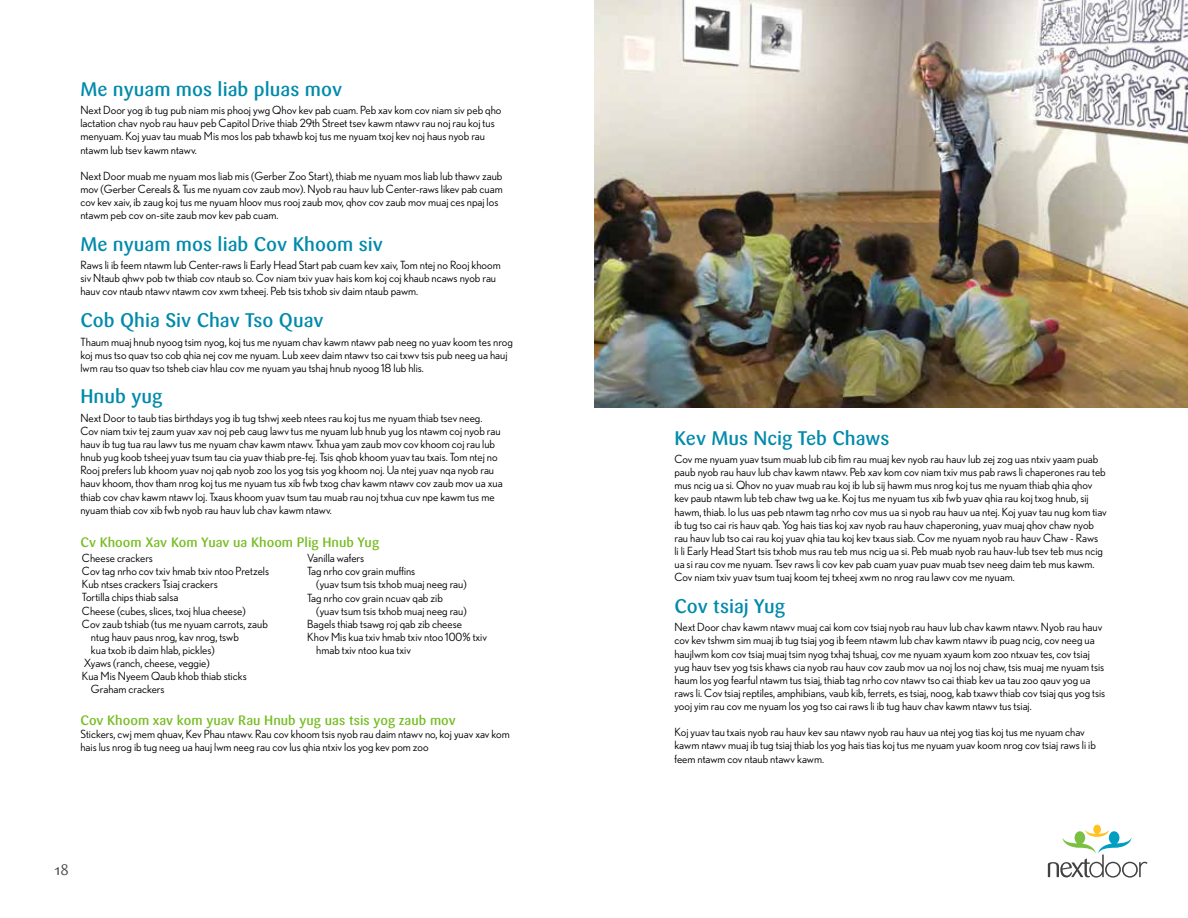
<style>
.page{position:relative;width:1188px;height:918px;background:#fff}
.page>*{position:absolute;margin:0;border:0;box-sizing:border-box;transform-origin:0 0}
.t1{font:500 19.5px "Sari OT";color:#008aab}
.t2{font:15px "Sari OT";color:#414042}
.t3{font:500 13.5px "Sari OT";color:#76bc21}
.t4{font:11.25px/13.2px "Nobel";color:#000}
</style>
<div class="page">
<svg style="left:1048px;top:825px;width:100px;height:53px"></svg>
<img style="left:594px;top:0;width:594px;height:407px">
<h1 class="t1" style="left:80px;top:76px;width:263px">Me nyuam mos liab pluas mov</h1>
<p class="t4" style="left:80px;top:103px;width:422px">Next Door yog ib tug pub niam mis phooj ywg Qhov kev pab cuam. Peb xav kom cov niam siv peb qho lactation chav nyob rau hauv peb Capitol Drive thiab 29th Street tsev kawm ntawv rau noj rau koj tus menyuam. Koj yuav tau muab Mis mos los pab txhawb koj tus me nyuam txoj kev noj haus nyob rau ntawm lub tsev kawm ntawv.</p>
<p class="t4" style="left:80px;top:169px;width:424px">Next Door muab me nyuam mos liab mis (Gerber Zoo Start), thiab me nyuam mos liab lub thawv zaub mov (Gerber Cereals &amp; Tus me nyuam cov zaub mov). Nyob rau hauv lub Center-raws likev pab cuam cov kev xaiv, ib zaug koj tus me nyuam hloov mus rooj zaub mov, qhov cov zaub mov muaj ces npaj los ntawm peb cov on-site zaub mov kev pab cuam.</p>
<h1 class="t1" style="left:80px;top:231px;width:304px">Me nyuam mos liab Cov Khoom siv</h1>
<p class="t4" style="left:80px;top:258px;width:422px">Raws li ib feem ntawm lub Center-raws li Early Head Start pab cuam kev xaiv, Tom ntej no Rooj khoom siv Ntaub qhwv pob tw thiab cov ntaub so. Cov niam txiv yuav hais kom koj coj khaub ncaws nyob rau hauv cov ntaub ntawv ntawm cov xwm txheej. Peb tsis txhob siv daim ntaub pawm.</p>
<h1 class="t1" style="left:80px;top:308px;width:245px">Cob Qhia Siv Chav Tso Quav</h1>
<p class="t4" style="left:80px;top:335px;width:434px">Thaum muaj hnub nyoog tsim nyog, koj tus me nyuam chav kawm ntawv pab neeg no yuav koom tes nrog koj mus tso quav tso cob qhia nej cov me nyuam. Lub xeev daim ntawv tso cai txwv tsis pub neeg ua hauj lwm rau tso quav tso tsheb ciav hlau cov me nyuam yau tshaj hnub nyoog 18 lub hlis.</p>
<h1 class="t1" style="left:80px;top:384px;width:83px">Hnub yug</h1>
<p class="t4" style="left:80px;top:411px;width:424px">Next Door to taub tias birthdays yog ib tug tshwj xeeb ntees rau koj tus me nyuam thiab tsev neeg.<br>Cov niam txiv tej zaum yuav xav noj peb caug lawv tus me nyuam lub hnub yug los ntawm coj nyob rau hauv ib tug tua rau lawv tus me nyuam chav kawm ntawv. Txhua yam zaub mov cov khoom coj rau lub hnub yug koob tsheej yuav tsum tau cia yuav thiab pre-fej. Tsis qhob khoom yuav tau txais. Tom ntej no Rooj prefers lub khoom yuav noj qab nyob zoo los yog tsis yog khoom noj. Ua ntej yuav nqa nyob rau hauv khoom, thov tham nrog koj tus me nyuam tus xib fwb txog chav kawm ntawv cov zaub mov ua xua thiab cov chav kawm ntawv loj. Txaus khoom yuav tsum tau muab rau noj txhua cuv npe kawm tus me nyuam thiab cov xib fwb nyob rau hauv lub chav kawm ntawv.</p>
<p class="t3" style="left:80px;top:534px;width:300px">Cv Khoom Xav Kom Yuav ua Khoom Plig Hnub Yug</p>
<p class="t4" style="left:82px;top:551px;width:73px">Cheese crackers</p>
<p class="t4" style="left:82px;top:564px;width:189px">Cov tag nrho cov txiv hmab txiv ntoo Pretzels</p>
<p class="t4" style="left:82px;top:578px;width:137px">Kub ntses crackers Tsiaj crackers</p>
<p class="t4" style="left:82px;top:591px;width:98px">Tortilla chips thiab salsa</p>
<p class="t4" style="left:82px;top:604px;width:165px">Cheese (cubes, slices, txoj hlua cheese)</p>
<p class="t4" style="left:82px;top:617px;width:187px">Cov zaub tshiab (tus me nyuam carrots, zaub</p>
<p class="t4" style="left:91px;top:630px;width:149px">ntug hauv paus nrog, kav nrog, tswb</p>
<p class="t4" style="left:91px;top:643px;width:125px">kua txob ib daim hlab, pickles)</p>
<p class="t4" style="left:84px;top:656px;width:127px">Xyaws (ranch, cheese, veggie)</p>
<p class="t4" style="left:82px;top:669px;width:166px">Kua Mis Nyeem Qaub khob thiab sticks</p>
<p class="t4" style="left:91px;top:683px;width:75px">Graham crackers</p>
<p class="t4" style="left:307px;top:551px;width:59px">Vanilla wafers</p>
<p class="t4" style="left:307px;top:564px;width:110px">Tag nrho cov grain muffins</p>
<p class="t4" style="left:316px;top:578px;width:152px">(yuav tsum tsis txhob muaj neeg rau)</p>
<p class="t4" style="left:307px;top:591px;width:137px">Tag nrho cov grain ncuav qab zib</p>
<p class="t4" style="left:316px;top:604px;width:152px">(yuav tsum tsis txhob muaj neeg rau)</p>
<p class="t4" style="left:307px;top:617px;width:156px">Bagels thiab tsawg roj qab zib cheese</p>
<p class="t4" style="left:307px;top:630px;width:181px">Khov Mis kua txiv hmab txiv ntoo 100% txiv</p>
<p class="t4" style="left:316px;top:643px;width:96px">hmab txiv ntoo kua txiv</p>
<p class="t3" style="left:80px;top:711px;width:377px">Cov Khoom xav kom yuav Rau Hnub yug uas tsis yog zaub mov</p>
<p class="t4" style="left:80px;top:727px;width:431px">Stickers, cwj mem qhuav, Kev Phau ntawv. Rau cov khoom tsis nyob rau daim ntawv no, koj yuav xav kom hais lus nrog ib tug neeg ua hauj lwm neeg rau cov lus qhia ntxiv los yog kev pom zoo</p>
<h2 class="t2" style="left:55px;top:860px;width:16px">18</h2>
<h1 class="t1" style="left:674px;top:425px;width:217px">Kev Mus Ncig Teb Chaws</h1>
<p class="t4" style="left:674px;top:452px;width:434px">Cov me nyuam yuav tsum muab lub cib fim rau muaj kev nyob rau hauv lub zej zog uas ntxiv yaam puab paub nyob rau hauv lub chav kawm ntawv. Peb xav kom cov niam txiv mus pab raws li chaperones rau teb mus ncig ua si. Qhov no yuav muab rau koj ib lub sij hawm mus nrog koj tus me nyuam thiab qhia qhov kev paub ntawm lub teb chaw twg ua ke. Koj tus me nyuam tus xib fwb yuav qhia rau koj txog hnub, sij hawm, thiab. lo lus uas peb ntawm tag nrho cov mus ua si nyob rau hauv ua ntej. Koj yuav tau nug kom tiav ib tug tso cai ris hauv qab. Yog hais tias koj xav nyob rau hauv chaperoning, yuav muaj qhov chaw nyob rau hauv lub tso cai rau koj yuav qhia tau koj kev txaus siab. Cov me nyuam nyob rau hauv Chaw - Raws<br>li li Early Head Start tsis txhob mus rau teb mus ncig ua si. Peb muab nyob rau hauv-lub tsev teb mus ncig ua si rau cov me nyuam. Tsev raws li cov kev pab cuam yuav puav muab tsev neeg daim teb mus kawm.<br>Cov niam txiv yuav tsum tuaj koom tej txheej xwm no nrog rau lawv cov me nyuam.</p>
<h1 class="t1" style="left:674px;top:593px;width:112px">Cov tsiaj Yug</h1>
<p class="t4" style="left:674px;top:621px;width:432px">Next Door chav kawm ntawv muaj cai kom cov tsiaj nyob rau hauv lub chav kawm ntawv. Nyob rau hauv cov kev tshwm sim muaj ib tug tsiaj yog ib feem ntawm lub chav kawm ntawv ib puag ncig, cov neeg ua haujlwm kom cov tsiaj muaj tsim nyog txhaj tshuaj, cov me nyuam xyaum kom zoo ntxuav tes, cov tsiaj yug hauv tsev yog tsis khaws cia nyob rau hauv cov zaub mov ua noj los noj chaw, tsis muaj me nyuam tsis haum los yog fearful ntawm tus tsiaj, thiab tag nrho cov ntawv tso cai thiab kev ua tau zoo qauv yog ua raws li. Cov tsiaj reptiles, amphibians, vaub kib, ferrets, es tsiaj, noog, kab txawv thiab cov tsiaj qus yog tsis yooj yim rau cov me nyuam los yog tso cai raws li ib tug hauv chav kawm ntawv tus tsiaj.</p>
<p class="t4" style="left:674px;top:726px;width:423px">Koj yuav tau txais nyob rau hauv kev sau ntawv nyob rau hauv ua ntej yog tias koj tus me nyuam chav kawm ntawv muaj ib tug tsiaj thiab los yog hais tias koj tus me nyuam yuav koom nrog cov tsiaj raws li ib feem ntawm cov ntaub ntawv kawm.</p>
</div>
